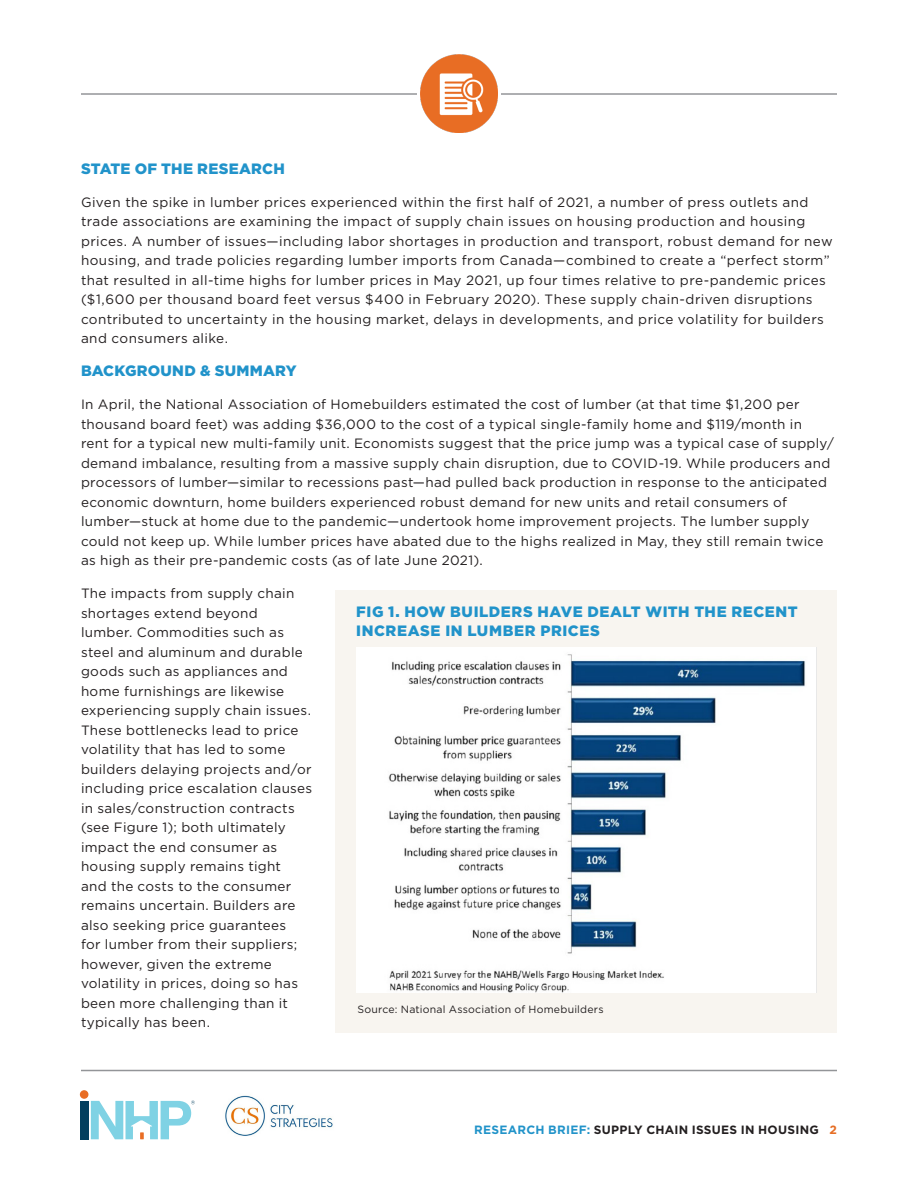
<style>
.page{position:relative;width:918px;height:1188px;background:#fff}
.page>*{position:absolute;margin:0;border:0;box-sizing:border-box;transform-origin:0 0}
.Subhead{font:900 15px/19.5px "Gotham";letter-spacing:.025em;color:#2193ca}
.Subhead-2{font:13.5px/19.5px "Gotham";letter-spacing:.025em;color:#231f20}
.t1{font:700 12px "Gotham";letter-spacing:.025em;color:#231f20}
.body_copy{font:10.5px "Gotham";letter-spacing:.02em;color:#231f20}
.s1{color:#2193c9}
.s2{color:#e66e25}
</style>
<div class="page">
<div style="left:80px;top:1101px;width:8px;height:38px;background:#033f5e"></div>
<div style="left:80px;top:1090px;width:8px;height:9px;background:#e86d24;border-radius:50%"></div>
<svg style="left:91px;top:1100px;width:104px;height:39px"></svg>
<img style="left:225px;top:1095px;width:108px;height:41px">
<hr style="left:81px;top:1070px;width:756px;height:1px;background:#939598">
<hr style="left:81px;top:93px;width:756px;height:2px;background:#939598">
<div style="left:417px;top:52px;width:84px;height:82px;background:#fff"></div>
<img style="left:420px;top:54px;width:78px;height:78px">
<div style="left:336px;top:590px;width:501px;height:442px;background:#f8f5f0"></div>
<img style="left:356px;top:647px;width:461px;height:346px">
<p class="Subhead" style="left:81px;top:159px;width:205px">STATE OF THE RESEARCH</p>
<p class="Subhead-2" style="left:81px;top:192px;width:753px">Given the spike in lumber prices experienced within the first half of 2021, a number of press outlets and trade associations are examining the impact of supply chain issues on housing production and housing prices. A number of issues—including labor shortages in production and transport, robust demand for new housing, and trade policies regarding lumber imports from Canada—combined to create a “perfect storm” that resulted in all-time highs for lumber prices in May 2021, up four times relative to pre-pandemic prices ($1,600 per thousand board feet versus $400 in February 2020). These supply chain-driven disruptions contributed to uncertainty in the housing market, delays in developments, and price volatility for builders and consumers alike.</p>
<p class="Subhead" style="left:81px;top:361px;width:217px">BACKGROUND &amp; SUMMARY</p>
<p class="Subhead-2" style="left:81px;top:395px;width:755px">In April, the National Association of Homebuilders estimated the cost of lumber (at that time $1,200 per thousand board feet) was adding $36,000 to the cost of a typical single-family home and $119/month in<br>rent for a typical new multi-family unit. Economists suggest that the price jump was a typical case of supply/ demand imbalance, resulting from a massive supply chain disruption, due to COVID-19. While producers and processors of lumber—similar to recessions past—had pulled back production in response to the anticipated economic downturn, home builders experienced robust demand for new units and retail consumers of lumber—stuck at home due to the pandemic—undertook home improvement projects. The lumber supply could not keep up. While lumber prices have abated due to the highs realized in May, they still remain twice as high as their pre-pandemic costs (as of late June 2021).</p>
<p class="Subhead-2" style="left:81px;top:584px;width:233px">The impacts from supply chain shortages extend beyond lumber. Commodities such as steel and aluminum and durable goods such as appliances and home furnishings are likewise experiencing supply chain issues.<br>These bottlenecks lead to price volatility that has led to some builders delaying projects and/or including price escalation clauses in sales/construction contracts (see Figure 1); both ultimately impact the end consumer as housing supply remains tight<br>and the costs to the consumer remains uncertain. Builders are also seeking price guarantees<br>for lumber from their suppliers; however, given the extreme volatility in prices, doing so has been more challenging than it typically has been.</p>
<p class="Subhead" style="left:356px;top:602px;width:443px">FIG 1. HOW BUILDERS HAVE DEALT WITH THE RECENT<br>INCREASE IN LUMBER PRICES</p>
<p class="body_copy" style="left:357px;top:1002px;width:248px">Source: National Association of Homebuilders</p>
<p class="t1" style="left:474px;top:1122px;width:364px"><span class="s1">RESEARCH BRIEF:</span> SUPPLY CHAIN ISSUES IN HOUSING <span class="s2">2</span></p>
</div>
